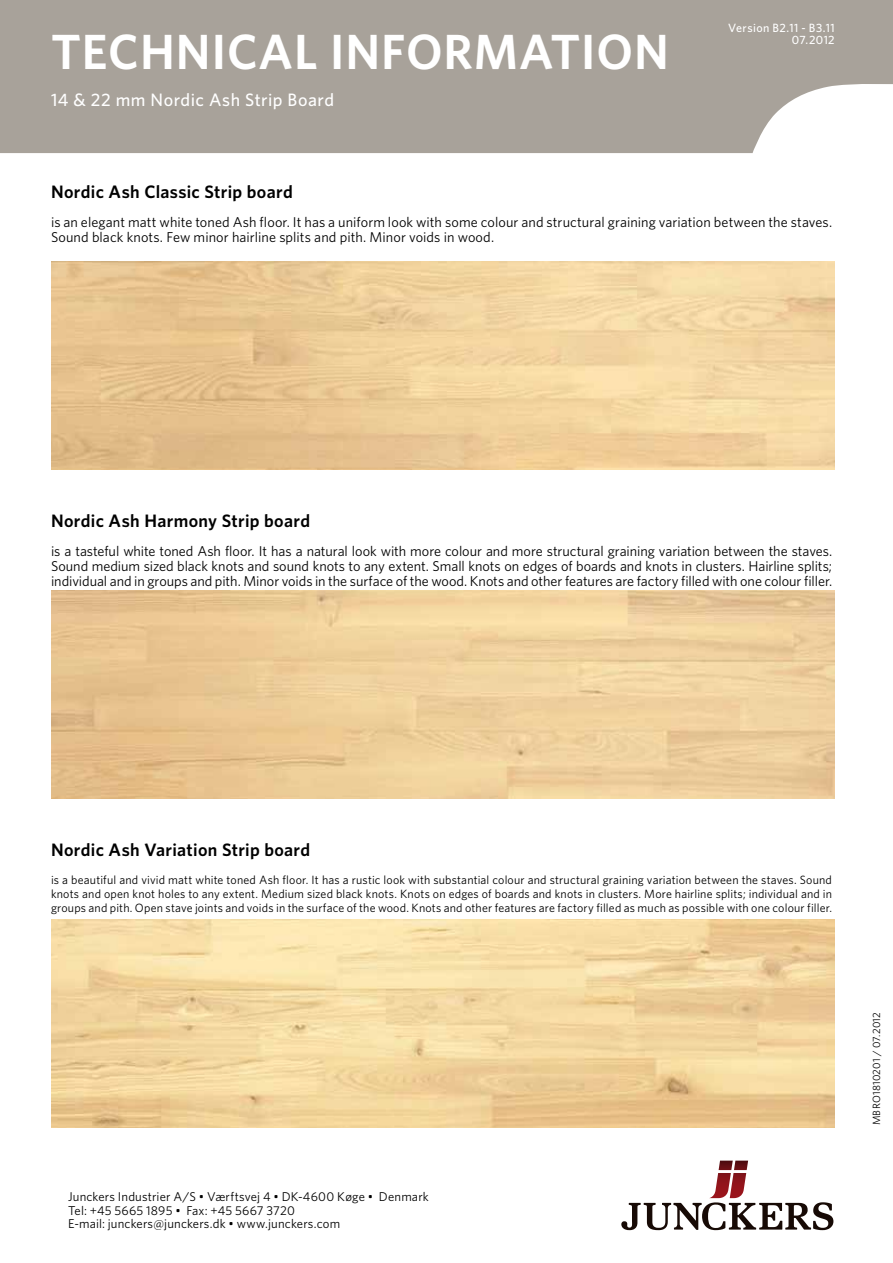
<style>
.page{position:relative;width:893px;height:1263px;background:#fff}
.page>*{position:absolute;margin:0;border:0;box-sizing:border-box;transform-origin:0 0}
.t1{font:600 49.5px "Whitney";letter-spacing:.02em;color:#fff}
.t2{font:600 18px "Whitney";letter-spacing:.015em;color:#000}
.t3{font:500 18px "Whitney";letter-spacing:.025em;color:#fff}
.t4{font:14.25px/15px "Whitney";letter-spacing:.005em;color:#000}
.t5{font:12.75px/13.5px "Whitney";letter-spacing:.01em;color:#000}
.t6{font:12px/14.2px "Whitney";letter-spacing:.015em;color:#000;text-align:justify}
.t7{font:500 12px/12px "Whitney";letter-spacing:.035em;color:#fff;text-align:right}
.t8{font:10.5px "Whitney";letter-spacing:.02em;color:#000}
</style>
<div class="page">
<svg style="left:621px;top:1160px;width:212px;height:70px"></svg>
<div style="left:0;top:0;width:893px;height:153px;background:#a8a29a"></div>
<img style="left:51px;top:590px;width:783px;height:208px">
<img style="left:51px;top:920px;width:783px;height:208px">
<h1 class="t1" style="left:51px;top:22px;width:83px">technica</h1>
<h1 class="t1" style="left:294px;top:22px;width:315px">l in formation</h1>
<p class="t3" style="left:51px;top:89px;width:284px">14 &amp; 22 mm Nordic Ash Strip Board</p>
<p class="t7" style="left:728px;top:21px;width:108px">Version B2.11 - B3.11<br>07.2012</p>
<p class="t2" style="left:51px;top:181px;width:243px">Nordic Ash Classic Strip board</p>
<p class="t4" style="left:51px;top:215px;width:783px">is an elegant matt white toned Ash floor. It has a uniform look with some colour and structural graining variation between the staves.<br>Sound black knots. Few minor hairline splits and pith. Minor voids in wood.</p>
<p class="t2" style="left:51px;top:509px;width:261px">Nordic Ash Harmony Strip board</p>
<p class="t4" style="left:51px;top:543px;width:783px;text-align:justify">is a tasteful white toned Ash floor. It has a natural look with more colour and more structural graining variation between the staves.<br>Sound medium sized black knots and sound knots to any extent. Small knots on edges of boards and knots in clusters. Hairline splits; individual and in groups and pith. Minor voids in the surface of the wood. Knots and other features are factory filled with one colour filler.</p>
<p class="t2" style="left:51px;top:839px;width:261px">Nordic Ash Variation Strip board</p>
<p class="t6" style="left:51px;top:872px;width:783px">is a beautiful and vivid matt white toned Ash floor. It has a rustic look with substantial colour and structural graining variation between the staves. Sound knots and open knot holes to any extent. Medium sized black knots. Knots on edges of boards and knots in clusters. More hairline splits; individual and in groups and pith. Open stave joints and voids in the surface of the wood. Knots and other features are factory filled as much as possible with one colour filler.</p>
<p class="t5" style="left:68px;top:1190px;width:362px">Junckers Industrier A/S • Værftsvej 4 • DK-4600 Køge • Denmark<br>Tel: +45 5665 1895 • Fax: +45 5667 3720<br>E-mail: junckers@junckers.dk • www.junckers.com</p>
<p class="t8" style="left:870px;top:1125px;width:115px;rotate:-90deg">MBRO1810201 / 07.2012</p>
</div>
